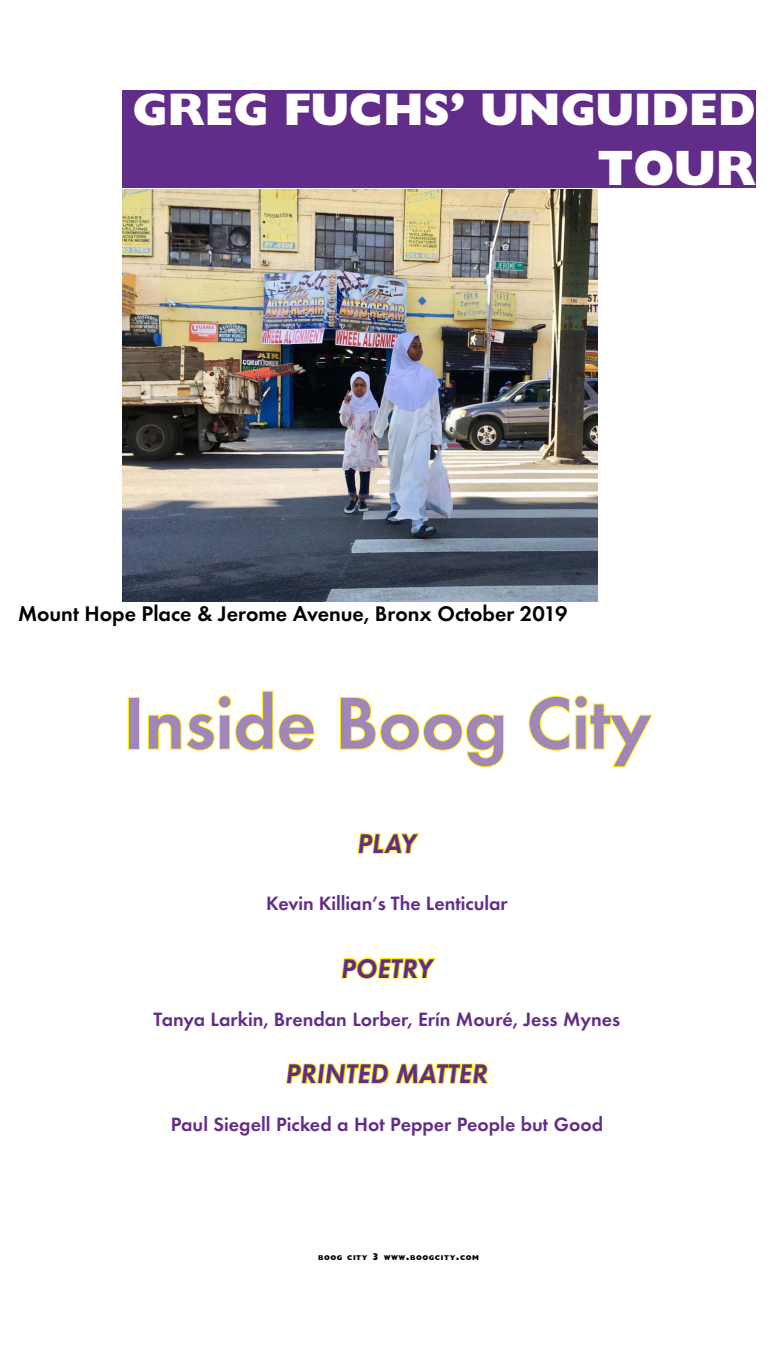
<style>
.page{position:relative;width:774px;height:1368px;background:#fff}
.page>*{position:absolute;margin:0;border:0;box-sizing:border-box;transform-origin:0 0}
.t1{font:600 76px "Futura T";color:#a086b9}
.t2{font:800 50px "M Gill Sans";color:#fff}
.t3{font:800 46px "M Gill Sans";letter-spacing:-.01em;color:#fff}
.t4{font:italic 600 28px "Futura T";color:#622d8a}
.t5{font:600 22px "Futura T";color:#000}
.t6{font:600 20px "Futura T";color:#622d8a}
.t7{font:800 7px "M Gill Sans";letter-spacing:.08em;color:#000}
.s1{font-size:10px}
</style>
<div class="page">
<div style="left:122px;top:90px;width:634px;height:98px;background:#622d8a"></div>
<svg style="left:357px;top:833px;width:63px;height:21px"></svg>
<svg style="left:341px;top:957px;width:95px;height:22px"></svg>
<svg style="left:286px;top:1063px;width:203px;height:22px"></svg>
<div style="left:128px;top:697px;width:12px;height:53px;border:2px solid #fff200"></div>
<svg style="left:147px;top:690px;width:168px;height:61px"></svg>
<svg style="left:339px;top:696px;width:165px;height:72px"></svg>
<svg style="left:528px;top:695px;width:125px;height:73px"></svg>
<img style="left:122px;top:189px;width:475px;height:412px">
<h3 class="t3" style="left:132px;top:83px;width:625px">GREG FUCHS’ UNGUIDED</h3>
<h2 class="t2" style="left:598px;top:139px;width:160px">TOUR</h2>
<p class="t5" style="left:18px;top:601px;width:551px">Mount Hope Place &amp; Jerome Avenue, Bronx October 2019</p>
<h1 class="t1" style="left:123px;top:678px;width:530px">Inside Boog City</h1>
<h3 class="t4" style="left:357px;top:827px;width:61px">PLAY</h3>
<p class="t6" style="left:266px;top:892px;width:243px">Kevin Killian’s The Lenticular</p>
<h3 class="t4" style="left:341px;top:952px;width:93px">POETRY</h3>
<p class="t6" style="left:154px;top:1007px;width:468px">Tanya Larkin, Brendan Lorber, Erín Mouré, Jess Mynes</p>
<h3 class="t4" style="left:286px;top:1058px;width:204px">PRINTED MATTER</h3>
<p class="t6" style="left:171px;top:1113px;width:434px">Paul Siegell Picked a Hot Pepper People but Good</p>
<p class="t7" style="left:318px;top:1254px;width:162px">BOOG CITY <span class="s1">3</span> WWW<span class="s1">.</span>BOOGCITY<span class="s1">.</span>COM</p>
</div>
